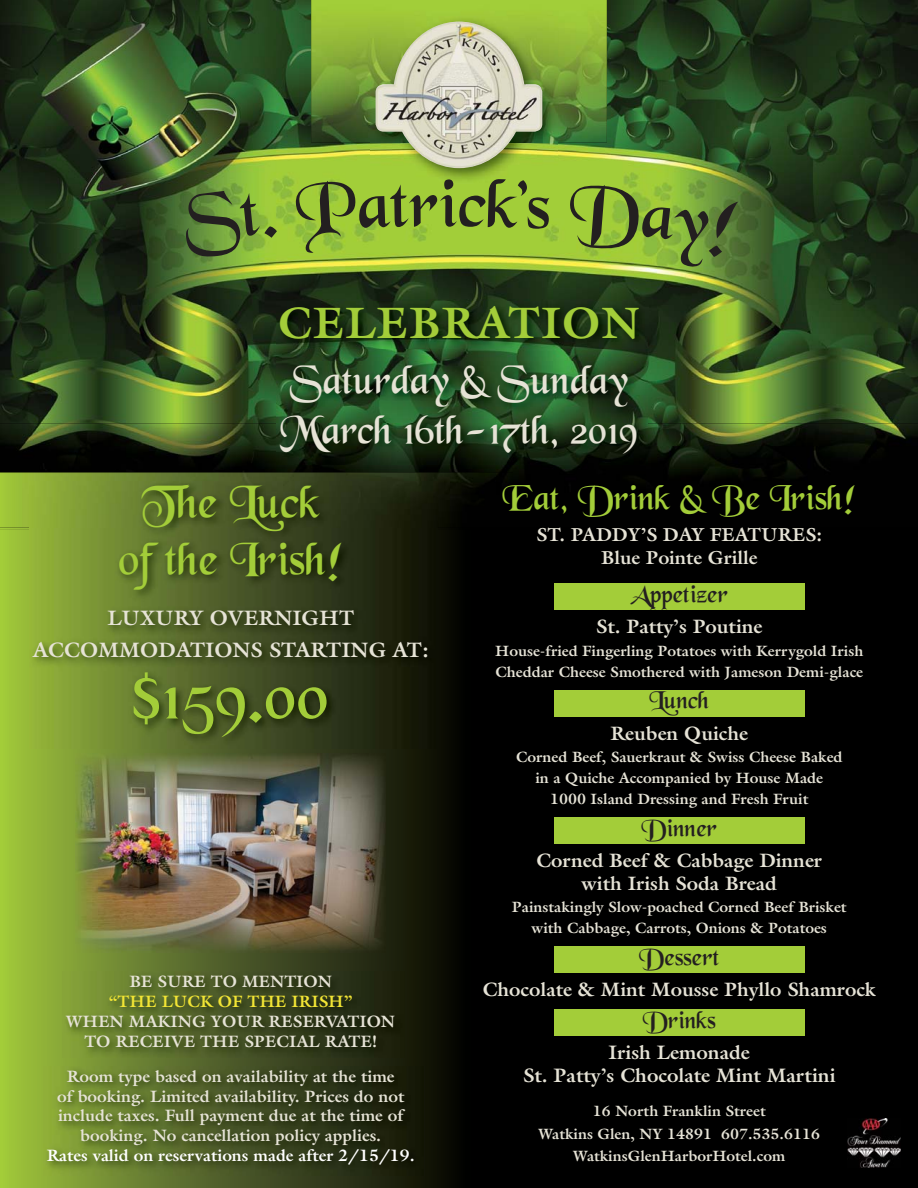
<style>
.page{position:relative;width:918px;height:1188px;background:#000}
.page>*{position:absolute;margin:0;border:0;box-sizing:border-box;transform-origin:0 0}
.t1{font:72px "Black Chancery";color:#a3cd39}
.t2{font:72px "Black Chancery";color:#231f20}
.t3{font:47.7px/57.3px "Black Chancery";color:#a3cd39;text-align:center}
.t4{font:700 44.4px "Galliard";letter-spacing:.03em;color:#a3cd39}
.t5{font:42px/50.4px "Black Chancery";color:#e6e3d6}
.t6{font:36.45px "Black Chancery";color:#a3cd39}
.t7{font:25.5px "Black Chancery";color:#231f20}
.t8{font:700 21px/31.5px "Galliard";color:#e6e3d6;text-align:center}
.t9{font:700 19.65px/22.5px "Galliard";color:#e6e3d6;text-align:center}
.t10{font:700 19.5px/22.5px "Galliard";color:#e6e3d6;text-align:center}
.t11{font:700 18.9px/22.6px "Galliard";color:#e6e3d6;text-align:center}
.t12{font:700 16.5px/19.8px "Galliard";color:#e6e3d6;text-align:center}
.t13{font:700 16.5px "Galliard";color:#fff}
.t14{font:700 16.5px "Galliard";color:#f2e535}
.t15{font:700 15px/21px "Galliard";color:#e6e3d6;text-align:center}
</style>
<div class="page">
<img style="left:0;top:0;width:918px;height:423px">
<img style="left:0;top:423px;width:918px;height:56px">
<svg style="left:0;top:529px;width:447px;height:659px;background:#5e7325"></svg>
<img style="left:0;top:473px;width:513px;height:56px">
<img style="left:847px;top:1118px;width:41px;height:35px">
<img style="left:848px;top:1119px;width:53px;height:49px">
<img style="left:277px;top:361px;width:371px;height:103px">
<img style="left:311px;top:0;width:296px;height:143px">
<img style="left:370px;top:16px;width:187px;height:167px">
<img style="left:376px;top:22px;width:166px;height:146px">
<div style="left:554px;top:1009px;width:251px;height:27px;background:#a3cd39"></div>
<div style="left:554px;top:583px;width:251px;height:27px;background:#a3cd39"></div>
<div style="left:554px;top:690px;width:251px;height:27px;background:#a3cd39"></div>
<div style="left:554px;top:817px;width:251px;height:27px;background:#a3cd39"></div>
<div style="left:554px;top:946px;width:251px;height:27px;background:#a3cd39"></div>
<img style="left:276px;top:302px;width:373px;height:47px">
<img style="left:29px;top:481px;width:409px;height:267px">
<img style="left:44px;top:1066px;width:380px;height:109px">
<img style="left:63px;top:972px;width:342px;height:86px">
<img style="left:76px;top:754px;width:310px;height:198px">
<svg style="left:181px;top:190px;width:96px;height:70px;background:#78a53c"></svg>
<svg style="left:295px;top:179px;width:114px;height:74px;background:#9eca39"></svg>
<div style="left:459px;top:179px;width:91px;height:50px;background:#a2ce39"></div>
<svg style="left:567px;top:182px;width:171px;height:86px;background:#8db73c"></svg>
<h1 class="t2" style="left:410px;top:166px;width:50px">ri</h1>
<h3 class="t4" style="left:278px;top:306px;width:363px">CELEBRATION</h3>
<h3 class="t5" style="left:280px;top:359px;width:359px">Saturday &amp; Sunday<br>March 16th-17th, 2019</h3>
<h2 class="t3" style="left:118px;top:479px;width:227px">The Luck of the Irish!</h2>
<h3 class="t8" style="left:33px;top:605px;width:398px">LUXURY OVERNIGHT<br>ACCOMMODATIONS STARTING AT:</h3>
<h1 class="t1" style="left:133px;top:658px;width:198px">$159.00</h1>
<p class="t12" style="left:129px;top:973px;width:204px">BE SURE TO MENTION</p>
<p class="t14" style="left:109px;top:995px;width:246px">“THE LUCK OF THE IRISH”</p>
<p class="t12" style="left:66px;top:1013px;width:331px">WHEN MAKING YOUR RESERVATION<br>TO RECEIVE THE SPECIAL RATE!</p>
<p class="t12" style="left:57px;top:1068px;width:349px">Room type based on availability at the time of booking. Limited availability. Prices do not include taxes. Full payment due at the time of booking. No cancellation policy applies.</p>
<p class="t13" style="left:47px;top:1149px;width:370px">Rates valid on reservations made after 2/15/19.</p>
<h3 class="t6" style="left:503px;top:478px;width:355px">Eat, Drink &amp; Be Irish!</h3>
<p class="t11" style="left:537px;top:525px;width:287px">ST. PADDY’S DAY FEATURES:<br>Blue Pointe Grille</p>
<h3 class="t7" style="left:631px;top:581px;width:99px">Appetizer</h3>
<h3 class="t10" style="left:596px;top:617px;width:168px">St. Patty’s Poutine</h3>
<p class="t15" style="left:495px;top:642px;width:370px;text-align:left">House-fried Fingerling Potatoes with Kerrygold Irish<br>Cheddar Cheese Smothered with Jameson Demi-glace</p>
<h3 class="t7" style="left:650px;top:687px;width:61px">Lunch</h3>
<h3 class="t10" style="left:610px;top:724px;width:139px">Reuben Quiche</h3>
<p class="t15" style="left:516px;top:748px;width:328px">Corned Beef, Sauerkraut &amp; Swiss Cheese Baked in a Quiche Accompanied by House Made<br>1000 Island Dressing and Fresh Fruit</p>
<h3 class="t7" style="left:641px;top:815px;width:77px">Dinner</h3>
<h3 class="t10" style="left:536px;top:851px;width:287px">Corned Beef &amp; Cabbage Dinner with Irish Soda Bread</h3>
<p class="t15" style="left:512px;top:898px;width:336px">Painstakingly Slow-poached Corned Beef Brisket with Cabbage, Carrots, Onions &amp; Potatoes</p>
<h3 class="t7" style="left:639px;top:944px;width:82px">Dessert</h3>
<h3 class="t10" style="left:483px;top:980px;width:395px">Chocolate &amp; Mint Mousse Phyllo Shamrock</h3>
<h3 class="t7" style="left:643px;top:1007px;width:75px">Drinks</h3>
<h3 class="t9" style="left:523px;top:1043px;width:314px">Irish Lemonade<br>St. Patty’s Chocolate Mint Martini</h3>
<p class="t15" style="left:539px;top:1101px;width:283px;line-height:22.5px">16 North Franklin Street<br>Watkins Glen, NY 14891 607.535.6116<br>WatkinsGlenHarborHotel.com</p>
</div>
